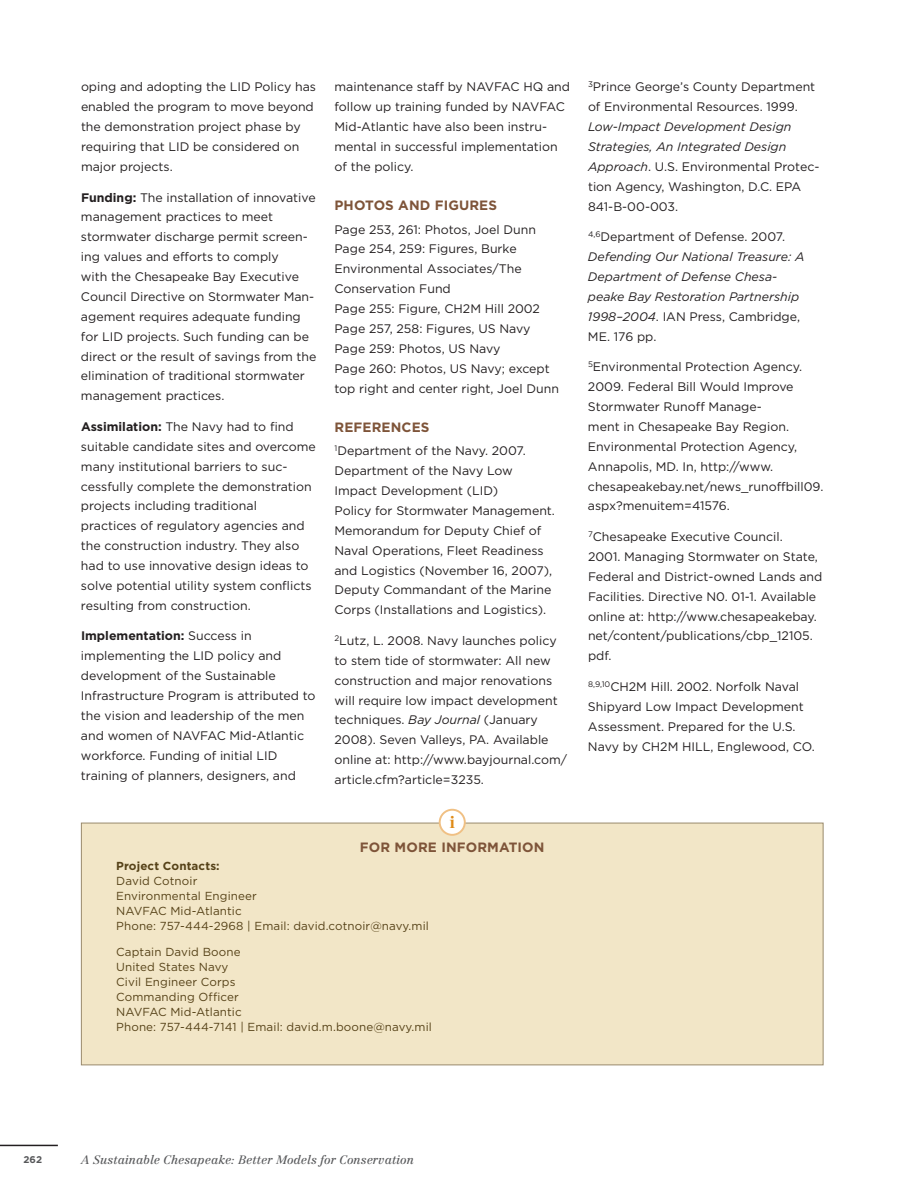
<style>
.page{position:relative;width:918px;height:1188px;background:#fff}
.page>*{position:absolute;margin:0;border:0;box-sizing:border-box;transform-origin:0 0}
.Paragraph_Sub_Sectio{font:16.35px "Centennial Bold Os F";color:#df8b17}
.Paragraph_Sub_Titles{font:700 13.5px "Gotham";letter-spacing:.01em;color:#7e5439}
.Paragraph_Style{font:12.3px/19.8px "Gotham";color:#231f20}
.Paragraph_Style-2{font:italic 12.3px/19.8px "Gotham";color:#231f20}
.t1{font:italic 12px "Centennial";color:#57585a}
.ForMoreInfo-text{font:11.7px/15px "Gotham";letter-spacing:.01em;color:#564218}
.t2{font:700 9.75px "Gotham";color:#57585a}
.s1{font-weight:700}
.s2{font-style:italic}
.s3{font-style:normal}
</style>
<div class="page">
<hr style="left:0;top:1145px;width:58px;height:1px;background:#231f20">
<div style="left:81px;top:823px;width:743px;height:242px;background:#f2e6c7;border:1px solid #9a8a6c"></div>
<div style="left:440px;top:810px;width:25px;height:25px;background:#fff;border-radius:50%"></div>
<div style="left:439px;top:809px;width:27px;height:27px;border:2px solid #f0c084;border-radius:50%"></div>
<p class="Paragraph_Style" style="left:81px;top:77px;width:237px">oping and adopting the LID Policy has enabled the program to move beyond the demonstration project phase by requiring that LID be considered on major projects.</p>
<p class="Paragraph_Style" style="left:81px;top:187px;width:237px"><span class="s1">FUNDING:</span> The installation of innovative management practices to meet stormwater discharge permit screen&shy;ing values and efforts to comply<br>with the Chesapeake Bay Executive Council Directive on Stormwater Man&shy;agement requires adequate funding for LID projects. Such funding can be direct or the result of savings from the elimination of traditional stormwater management practices.</p>
<p class="Paragraph_Style" style="left:81px;top:416px;width:236px"><span class="s1">ASSIMILATION:</span> The Navy had to find suitable candidate sites and overcome many institutional barriers to suc&shy;cessfully complete the demonstration projects including traditional<br>practices of regulatory agencies and the construction industry. They also had to use innovative design ideas to solve potential utility system conflicts resulting from construction.</p>
<p class="Paragraph_Style" style="left:81px;top:626px;width:236px"><span class="s1">I MPLEMENTATION:</span> Success in implementing the LID policy and development of the Sustainable Infrastructure Program is attributed to the vision and leadership of the men and women of NAVFAC Mid-Atlantic workforce. Funding of initial LID training of planners, designers, and</p>
<p class="Paragraph_Style" style="left:335px;top:77px;width:237px">maintenance staff by NAVFAC HQ and follow up training funded by NAVFAC<br>Mid-Atlantic have also been instru&shy;mental in successful implementation of the policy.</p>
<p class="Paragraph_Sub_Titles" style="left:334px;top:198px;width:162px">PHOTOS AND FIGURES</p>
<p class="Paragraph_Style" style="left:334px;top:219px;width:226px">Page 253, 261: Photos, Joel Dunn<br>Page 254, 259: Figures, Burke<br>Environmental Associates/The<br>Conservation Fund<br>Page 255: Figure, CH2M Hill 2002<br>Page 257, 258: Figures, US Navy<br>Page 259: Photos, US Navy<br>Page 260: Photos, US Navy; except top right and center right, Joel Dunn</p>
<p class="Paragraph_Sub_Titles" style="left:334px;top:420px;width:95px">REFERENCES</p>
<p class="Paragraph_Style" style="left:334px;top:441px;width:222px"><sup>1</sup>Department of the Navy. 2007.<br>Department of the Navy Low<br>Impact Development (LID)<br>Policy for Stormwater Management.<br>Memorandum for Deputy Chief of<br>Naval Operations, Fleet Readiness and Logistics (November 16, 2007),<br>Deputy Commandant of the Marine<br>Corps (Installations and Logistics).</p>
<p class="Paragraph_Style" style="left:334px;top:630px;width:234px"><sup>2</sup>Lutz, L. 2008. Navy launches policy to stem tide of stormwater: All new construction and major renovations will require low impact development techniques. <span class="s2">Bay Journal</span> (January 2008). Seven Valleys, PA. Available online at: http://www.bayjournal.com/ article.cfm?article=3235.</p>
<p class="Paragraph_Sub_Sectio" style="left:450px;top:812px;width:7px">i</p>
<p class="Paragraph_Sub_Titles" style="left:360px;top:839px;width:186px">FOR MORE I NFORMATION</p>
<p class="ForMoreInfo-text" style="left:116px;top:858px;width:314px"><span class="s1">PROJECT CONTACTS:<br></span>David Cotnoir<br>Environmental Engineer<br>NAVFAC Mid-Atlantic<br>Phone: 757-444-2968 | Email: david.cotnoir@navy.mil</p>
<p class="ForMoreInfo-text" style="left:116px;top:944px;width:317px">Captain David Boone<br>United States Navy<br>Civil Engineer Corps<br>Commanding Officer<br>NAVFAC Mid-Atlantic<br>Phone: 757-444-7141 | Email: david.m.boone@navy.mil</p>
<p class="Paragraph_Style" style="left:588px;top:77px;width:233px"><sup>3</sup>Prince George’s County Department of Environmental Resources. 1999.<br><span class="s2">Low-Impact Development Design<br>Strategies, An Integrated Design<br>Approach</span>. U.S. Environmental Protec&shy;tion Agency, Washington, D.C. EPA<br>841-B-00-003.</p>
<p class="Paragraph_Style-2" style="left:588px;top:227px;width:218px"><sup>4,6</sup><span class="s3">Department of Defense. 2007.<br></span>Defending Our National Treasure: A<br>Department of Defense Chesa&shy;peake Bay Restoration Partnership<br>1998–2004<span class="s3">. IAN Press, Cambridge,<br>ME. 176 pp.</span></p>
<p class="Paragraph_Style" style="left:588px;top:357px;width:237px"><sup>5</sup>Environmental Protection Agency.<br>2009. Federal Bill Would Improve<br>Stormwater Runoff Manage-<br>ment in Chesapeake Bay Region.<br>Environmental Protection Agency,<br>Annapolis, MD. In, http://www. chesapeakebay.net/news_runoffbill09. aspx?menuitem=41576.</p>
<p class="Paragraph_Style" style="left:588px;top:527px;width:236px"><sup>7</sup>Chesapeake Executive Council.<br>2001. Managing Stormwater on State, Federal and District-owned Lands and Facilities. Directive N0. 01-1. Available online at: http://www.chesapeakebay. net/content/publications/cbp_12105. pdf.</p>
<p class="Paragraph_Style" style="left:588px;top:677px;width:228px"><sup>8,9,10</sup>CH2M Hill. 2002. Norfolk Naval Shipyard Low Impact Development Assessment. Prepared for the U.S.<br>Navy by CH2M HILL, Englewood, CO.</p>
<p class="t2" style="left:24px;top:1154px;width:20px">262</p>
<p class="t1" style="left:81px;top:1153px;width:335px">A Sustainable Chesapeake: Better Models for Conservation</p>
</div>
